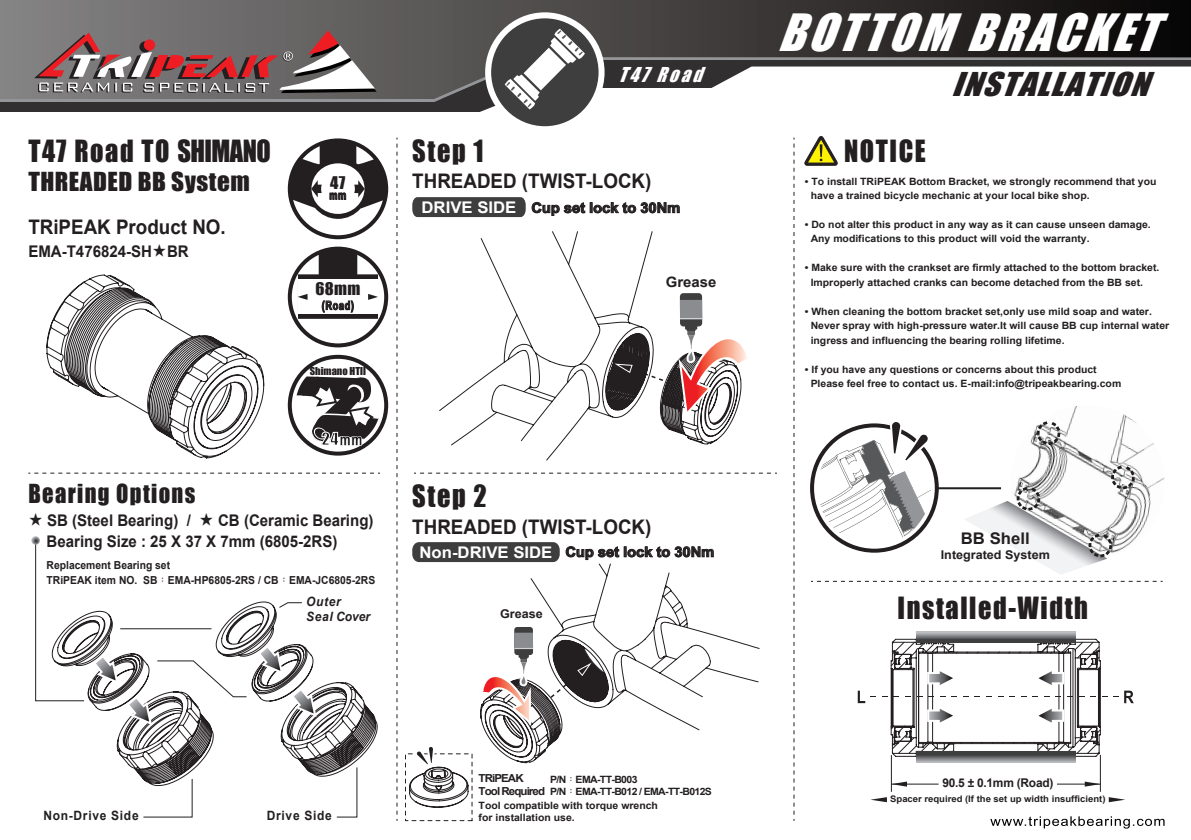
<style>
.page{position:relative;width:1191px;height:840px;background:#fff}
.page>*{position:absolute;margin:0;border:0;box-sizing:border-box;transform-origin:0 0}
.t1{font:italic 47.2px "Impact";color:#fff}
.t2{font:italic 30.2px "Impact";color:#231f20;scale:1.11 1}
.t3{font:28px "Impact";letter-spacing:.06em;color:#231f20;scale:.94 1}
.t4{font:28px "Impact";letter-spacing:.01em;color:#231f20;scale:.94 1}
.t5{font:24px "Impact";letter-spacing:.02em;color:#231f20;scale:1.04 1}
.t6{font:24px "Impact";letter-spacing:.06em;color:#231f20;scale:.94 1}
.t7{font:700 20px "Arial";color:#231f20;scale:.94 1}
.t8{font:italic 18.8px "Impact";color:#fff;scale:.94 1}
.t9{font:700 16px "Arial";color:#231f20;scale:.94 1}
.t10{font:16px "Impact";letter-spacing:.02em;color:#231f20;scale:1.04 1}
.t11{font:700 16px "Arial";color:#231f20;scale:1.04 1}
.t12{font:700 14.2px "Arial";color:#231f20;scale:1.04 1}
.t13{font:700 14px "Arial";color:#231f20;scale:1.04 1}
.t14{font:700 12.8px "Arial";letter-spacing:.06em;color:#231f20;scale:.94 1}
.t15{font:italic 700 12.8px/14.4px "Arial";letter-spacing:.06em;color:#231f20;scale:.94 1}
.t16{font:700 12px "Arial";color:#231f20;scale:1.04 1}
.t17{font:700 12px "Arial";letter-spacing:-.02em;color:#231f20}
.t18{font:700 12px "Arial Narrow";letter-spacing:.06em;color:#231f20;scale:.92 1}
.t19{font:700 11px/14.4px "Arial";color:#231f20;scale:.94 1}
.t20{font:700 11px/13.2px "Arial";letter-spacing:-.08em;color:#231f20;scale:1.04 1}
.t21{font:700 10px/14.4px "Arial";color:#231f20;scale:1.04 1}
.t22{font:700 10px/12px "Arial";letter-spacing:-.06em;color:#231f20;scale:1.04 1}
.t23{font:10px "Impact";color:#231f20;scale:1.04 1}
.t24{font:700 9px "Arial";color:#231f20;scale:1.05 1}
.s1{font-family:"Adobe Ming Std";font-weight:300}
.s2{font-size:16px;color:#fff}
</style>
<div class="page">
<img style="left:0;top:0;width:1191px;height:99px">
<div style="left:0;top:99px;width:517px;height:13px;background:#312f30"></div>
<hr style="left:588px;top:58px;width:603px;height:2px;background:#939598">
<hr style="left:0;top:99px;width:461px;height:3px;background:#939598">
<div style="left:587px;top:60px;width:604px;height:28px;background:#312f30"></div>
<svg style="left:488px;top:15px;width:113px;height:114px"></svg>
<div style="left:485px;top:12px;width:119px;height:120px;border:6px solid #fff;border-radius:50%"></div>
<svg style="left:423px;top:29px;width:170px;height:94px"></svg>
<svg style="left:695px;top:66px;width:496px;height:30px"></svg>
<div style="left:288px;top:138px;width:100px;height:101px;border:4px solid #231f20;border-radius:50%"></div>
<svg style="left:290px;top:140px;width:96px;height:79px"></svg>
<svg style="left:990px;top:816px;width:174px;height:12px"></svg>
<svg style="left:804px;top:136px;width:34px;height:30px"></svg>
<div style="left:288px;top:246px;width:100px;height:101px;border:4px solid #231f20;border-radius:50%"></div>
<svg style="left:298px;top:248px;width:80px;height:70px"></svg>
<svg style="left:396px;top:137px;width:1px;height:683px"></svg>
<svg style="left:793px;top:137px;width:1px;height:683px"></svg>
<svg style="left:28px;top:472px;width:352px;height:1px"></svg>
<svg style="left:414px;top:472px;width:363px;height:1px"></svg>
<svg style="left:811px;top:580px;width:351px;height:1px"></svg>
<svg style="left:409px;top:747px;width:60px;height:60px"></svg>
<svg style="left:412px;top:542px;width:302px;height:21px"></svg>
<svg style="left:412px;top:197px;width:268px;height:21px"></svg>
<img style="left:1030px;top:406px;width:135px;height:133px">
<svg style="left:1036px;top:420px;width:25px;height:25px"></svg>
<svg style="left:812px;top:425px;width:125px;height:125px"></svg>
<div style="left:810px;top:423px;width:129px;height:129px;border:4px solid #231f20;border-radius:50%"></div>
<hr style="left:937px;top:487px;width:64px;height:2px;background:#231f20">
<img style="left:817px;top:431px;width:114px;height:113px;border-radius:57px">
<svg style="left:861px;top:422px;width:69px;height:109px"></svg>
<svg style="left:916px;top:631px;width:159px;height:7px"></svg>
<svg style="left:916px;top:756px;width:159px;height:6px"></svg>
<hr style="left:891px;top:754px;width:1px;height:37px;background:#231f20">
<hr style="left:1099px;top:754px;width:1px;height:37px;background:#231f20">
<hr style="left:1057px;top:783px;width:43px;height:1px;background:#231f20">
<hr style="left:891px;top:783px;width:47px;height:1px;background:#231f20">
<svg style="left:1084px;top:781px;width:16px;height:5px"></svg>
<svg style="left:891px;top:781px;width:16px;height:5px"></svg>
<svg style="left:1108px;top:797px;width:17px;height:4px"></svg>
<svg style="left:870px;top:797px;width:17px;height:4px"></svg>
<svg style="left:857px;top:690px;width:18px;height:12px"></svg>
<svg style="left:1124px;top:690px;width:9px;height:12px"></svg>
<svg style="left:882px;top:638px;width:225px;height:118px"></svg>
<div style="left:288px;top:354px;width:100px;height:101px;border:4px solid #231f20;border-radius:50%"></div>
<svg style="left:295px;top:374px;width:85px;height:73px"></svg>
<svg style="left:46px;top:274px;width:218px;height:184px"></svg>
<svg style="left:439px;top:231px;width:296px;height:229px"></svg>
<svg style="left:614px;top:363px;width:51px;height:19px"></svg>
<svg style="left:678px;top:293px;width:69px;height:123px"></svg>
<svg style="left:482px;top:563px;width:278px;height:200px"></svg>
<svg style="left:549px;top:662px;width:42px;height:37px"></svg>
<svg style="left:480px;top:626px;width:53px;height:100px"></svg>
<svg style="left:31px;top:536px;width:347px;height:281px"></svg>
<svg style="left:34px;top:30px;width:343px;height:63px;background:#897172"></svg>
<svg style="left:963px;top:464px;width:172px;height:110px"></svg>
<h3 class="t4" style="left:28px;top:129px;width:259px">T47 Road TO SHIMANO</h3>
<h3 class="t5" style="left:28px;top:162px;width:214px">THREADED BB System</h3>
<h3 class="t7" style="left:28px;top:212px;width:211px">TRiPEAK Product NO.</h3>
<h3 class="t9" style="left:28px;top:240px;width:172px">EMA-T476824-SH<span class="s1">★</span>BR</h3>
<h3 class="t10" style="left:330px;top:170px;width:16px">47</h3>
<p class="t18" style="left:329px;top:186px;width:20px">mm</p>
<h3 class="t10" style="left:315px;top:276px;width:45px">68mm</h3>
<p class="t18" style="left:322px;top:296px;width:37px">(Road)</p>
<p class="t23" style="left:310px;top:363px;width:55px">Shimano HTll</p>
<h3 class="t10" style="left:321px;top:426px;width:18px">24</h3>
<h3 class="t6" style="left:28px;top:475px;width:179px">Bearing Options</h3>
<h3 class="t9" style="left:28px;top:508px;width:369px"><span class="s1">★</span> SB (Steel Bearing) / <span class="s1">★</span> CB (Ceramic Bearing)</h3>
<p class="t19" style="left:47px;top:558px;width:351px">Replacement Bearing set<br>TRiPEAK item NO. SB<span class="s1">：</span>EMA-HP6805-2RS / CB<span class="s1">：</span>EMA-JC6805-2RS</p>
<h3 class="t9" style="left:47px;top:529px;width:311px">Bearing Size : 25 X 37 X 7mm (6805-2RS)</h3>
<p class="t15" style="left:306px;top:594px;width:70px">Outer<br>Seal Cover</p>
<h1 class="t1" style="left:777px;top:-4px;width:405px">BOTTOMBRACKET</h1>
<h3 class="t8" style="left:618px;top:60px;width:101px">T47Road</h3>
<h2 class="t2" style="left:951px;top:60px;width:193px">INSTALLATION</h2>
<h3 class="t3" style="left:412px;top:129px;width:77px">Step 1</h3>
<h3 class="t7" style="left:412px;top:167px;width:256px">THREADED (TWIST-LOCK)</h3>
<h3 class="t13" style="left:421px;top:198px;width:250px"><span class="s2">DRIVE SIDE</span> Cup set lock to 30Nm</h3>
<h3 class="t12" style="left:666px;top:272px;width:50px">Grease</h3>
<h3 class="t3" style="left:412px;top:474px;width:81px">Step 2</h3>
<h3 class="t7" style="left:412px;top:512px;width:256px">THREADED (TWIST-LOCK)</h3>
<h3 class="t13" style="left:419px;top:541px;width:285px"><span class="s2">Non-DRIVE SIDE</span> Cup set lock to 30Nm</h3>
<p class="t16" style="left:500px;top:605px;width:43px">Grease</p>
<h3 class="t3" style="left:844px;top:129px;width:88px">NOTICE</h3>
<p class="t21" style="left:810px;top:174px;width:334px;text-indent:-6px">• To install TRiPEAK Bottom Bracket, we strongly recommend that you have a trained bicycle mechanic at your local bike shop.</p>
<p class="t21" style="left:810px;top:217px;width:328px;text-indent:-6px">• Do not alter this product in any way as it can cause unseen damage.<br>Any modifications to this product will void the warranty.</p>
<p class="t21" style="left:810px;top:260px;width:337px;text-indent:-6px">• Make sure with the crankset are firmly attached to the bottom bracket.<br>Improperly attached cranks can become detached from the BB set.</p>
<p class="t21" style="left:810px;top:304px;width:346px;text-indent:-6px">• When cleaning the bottom bracket set,only use mild soap and water.<br>Never spray with high-pressure water.It will cause BB cup internal water ingress and influencing the bearing rolling lifetime.</p>
<p class="t21" style="left:810px;top:362px;width:300px;text-indent:-6px">• If you have any questions or concerns about this product<br>Please feel free to contact us. E-mail:info@tripeakbearing.com</p>
<h3 class="t11" style="left:961px;top:527px;width:68px">BB Shell</h3>
<p class="t16" style="left:940px;top:546px;width:106px">Integrated System</p>
<h3 class="t3" style="left:897px;top:585px;width:204px">Installed-Width</h3>
<p class="t14" style="left:43px;top:806px;width:103px">Non-Drive Side</p>
<p class="t14" style="left:267px;top:806px;width:71px">Drive Side</p>
<p class="t20" style="left:478px;top:771px;width:65px">TRiPEAK<br>Tool Required</p>
<p class="t22" style="left:550px;top:773px;width:157px">P/N<span class="s1">：</span>EMA-TT-B003<br>P/N<span class="s1">：</span>EMA-TT-B012 / EMA-TT-B012S</p>
<p class="t21" style="left:478px;top:799px;width:174px;line-height:12px">Tool compatible with torque wrench for installation use.</p>
<p class="t17" style="left:942px;top:773px;width:113px">90.5 ± 0.1mm (Road)</p>
<p class="t24" style="left:890px;top:792px;width:207px">Spacer required (If the set up width insufficient)</p>
</div>
